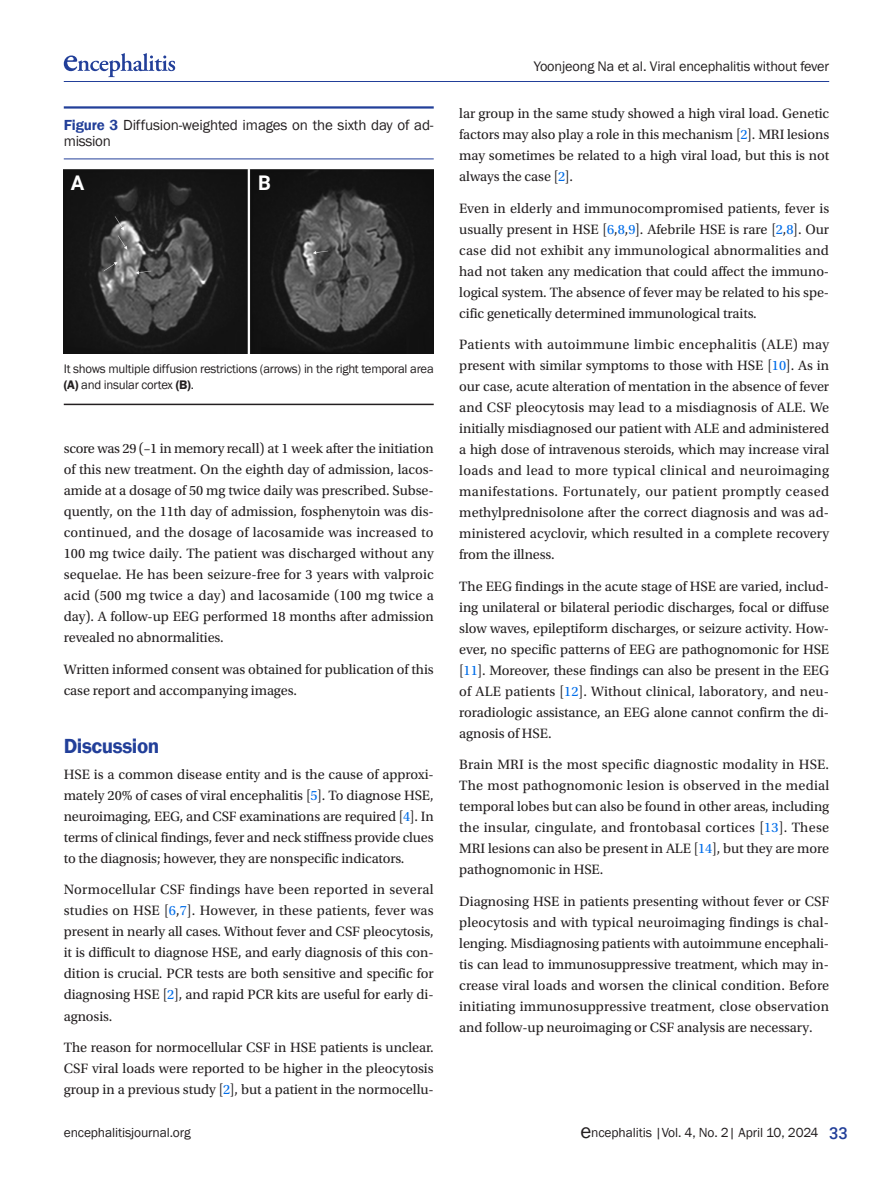
<style>
.page{position:relative;width:893px;height:1191px;background:#fff}
.page>*{position:absolute;margin:0;border:0;box-sizing:border-box;transform-origin:0 0}
.body-title{font:600 21px "Franklin Gothic";letter-spacing:-.02em;color:#223f99}
.t1{font:700 20.25px "Roboto";color:#fff}
.fig-타이틀{font:15px/16.5px "Franklin Gothic";letter-spacing:-.01em;color:#231f20}
.body{font:14.25px/21px "Utopia Std";letter-spacing:-.005em;color:#231f20;text-align:justify}
.t2{font:14.25px "Franklin Gothic";letter-spacing:-.01em;color:#231f20}
.t3{font:13.5px "Franklin Gothic";letter-spacing:-.01em;color:#231f20}
.fig-레전드{font:12.75px/16.5px "Franklin Gothic";letter-spacing:-.02em;color:#231f20}
.s1{font-weight:600;color:#223f99}
.s2{font-weight:600}
.s3{color:#006de9}
.s4{font-size:21px}
.s5{font-family:"Roboto";font-weight:500;font-size:16.5px;color:#223f99}
</style>
<div class="page">
<hr style="left:64px;top:106px;width:370px;height:3px;background:#223f99">
<hr style="left:64px;top:158px;width:370px;height:1px;background:#223f99">
<hr style="left:64px;top:404px;width:370px;height:1px;background:#231f20">
<img style="left:64px;top:169px;width:370px;height:184px">
<hr style="left:64px;top:81px;width:765px;height:1px;background:#223f99">
<svg style="left:64px;top:53px;width:111px;height:24px"></svg>
<p class="fig-타이틀" style="left:64px;top:117px;width:371px"><span class="s1">Figure 3</span> Diffusion-weighted images on the sixth day of ad&shy;mission</p>
<p class="t1" style="left:71px;top:169px;width:15px">A</p>
<p class="t1" style="left:258px;top:169px;width:14px">B</p>
<p class="fig-레전드" style="left:64px;top:360px;width:371px">It shows multiple diffusion restrictions (arrows) in the right temporal area <span class="s2">(A)</span> and insular cortex <span class="s2">(B)</span>.</p>
<p class="body" style="left:64px;top:438px;width:372px">score was 29 (–1 in memory recall) at 1 week after the initiation of this new treatment. On the eighth day of admission, lacos&shy;amide at a dosage of 50 mg twice daily was prescribed. Subse&shy;quently, on the 11th day of admission, fosphenytoin was dis&shy;continued, and the dosage of lacosamide was increased to 100 mg twice daily. The patient was discharged without any sequelae. He has been seizure-free for 3 years with valproic acid (500 mg twice a day) and lacosamide (100 mg twice a day). A follow-up EEG performed 18 months after admission revealed no abnormalities.</p>
<p class="body" style="left:64px;top:659px;width:371px">Written informed consent was obtained for publication of this case report and accompanying images.</p>
<p class="body-title" style="left:64px;top:733px;width:97px">Discussion</p>
<p class="body" style="left:64px;top:764px;width:371px">HSE is a common disease entity and is the cause of approxi&shy;mately 20% of cases of viral encephalitis [<span class="s3">5</span>]. To diagnose HSE, neuroimaging, EEG, and CSF examinations are required [<span class="s3">4</span>]. In terms of clinical findings, fever and neck stiffness provide clues to the diagnosis; however, they are nonspecific indicators.</p>
<p class="body" style="left:64px;top:879px;width:371px">Normocellular CSF findings have been reported in several studies on HSE [<span class="s3">6</span>,<span class="s3">7</span>]. However, in these patients, fever was present in nearly all cases. Without fever and CSF pleocytosis, it is difficult to diagnose HSE, and early diagnosis of this con&shy;dition is crucial. PCR tests are both sensitive and specific for diagnosing HSE [<span class="s3">2</span>], and rapid PCR kits are useful for early di&shy;agnosis.</p>
<p class="body" style="left:64px;top:1037px;width:371px">The reason for normocellular CSF in HSE patients is unclear.<br>CSF viral loads were reported to be higher in the pleocytosis group in a previous study [<span class="s3">2</span>], but a patient in the normocellu-</p>
<p class="t2" style="left:534px;top:57px;width:297px">Yoonjeong Na et al. Viral encephalitis without fever</p>
<p class="body" style="left:459px;top:103px;width:371px">lar group in the same study showed a high viral load. Genetic factors may also play a role in this mechanism [<span class="s3">2</span>]. MRI lesions may sometimes be related to a high viral load, but this is not always the case [<span class="s3">2</span>].</p>
<p class="body" style="left:459px;top:198px;width:371px">Even in elderly and immunocompromised patients, fever is usually present in HSE [<span class="s3">6</span>,<span class="s3">8</span>,<span class="s3">9</span>]. Afebrile HSE is rare [<span class="s3">2</span>,<span class="s3">8</span>]. Our case did not exhibit any immunological abnormalities and had not taken any medication that could affect the immuno&shy;logical system. The absence of fever may be related to his spe&shy;cific genetically determined immunological traits.</p>
<p class="body" style="left:459px;top:334px;width:372px">Patients with autoimmune limbic encephalitis (ALE) may present with similar symptoms to those with HSE [<span class="s3">10</span>]. As in our case, acute alteration of mentation in the absence of fever and CSF pleocytosis may lead to a misdiagnosis of ALE. We initially misdiagnosed our patient with ALE and administered a high dose of intravenous steroids, which may increase viral loads and lead to more typical clinical and neuroimaging manifestations. Fortunately, our patient promptly ceased methylprednisolone after the correct diagnosis and was ad&shy;ministered acyclovir, which resulted in a complete recovery from the illness.</p>
<p class="body" style="left:459px;top:576px;width:371px">The EEG findings in the acute stage of HSE are varied, includ&shy;ing unilateral or bilateral periodic discharges, focal or diffuse slow waves, epileptiform discharges, or seizure activity. How&shy;ever, no specific patterns of EEG are pathognomonic for HSE [<span class="s3">11</span>]. Moreover, these findings can also be present in the EEG of ALE patients [<span class="s3">12</span>]. Without clinical, laboratory, and neu&shy;roradiologic assistance, an EEG alone cannot confirm the di&shy;agnosis of HSE.</p>
<p class="body" style="left:459px;top:754px;width:372px">Brain MRI is the most specific diagnostic modality in HSE.<br>The most pathognomonic lesion is observed in the medial temporal lobes but can also be found in other areas, including the insular, cingulate, and frontobasal cortices [<span class="s3">13</span>]. These MRI lesions can also be present in ALE [<span class="s3">14</span>], but they are more pathognomonic in HSE.</p>
<p class="body" style="left:459px;top:891px;width:372px">Diagnosing HSE in patients presenting without fever or CSF pleocytosis and with typical neuroimaging findings is chal&shy;lenging. Misdiagnosing patients with autoimmune encephali&shy;tis can lead to immunosuppressive treatment, which may in&shy;crease viral loads and worsen the clinical condition. Before initiating immunosuppressive treatment, close observation and follow-up neuroimaging or CSF analysis are necessary.</p>
<p class="t3" style="left:64px;top:1123px;width:128px">encephalitisjournal.org</p>
<p class="t3" style="left:581px;top:1124px;width:269px"><span class="s4">e</span>ncephalitis |Vol. 4, No. 2| April 10, 2024 <span class="s5">33</span></p>
</div>
